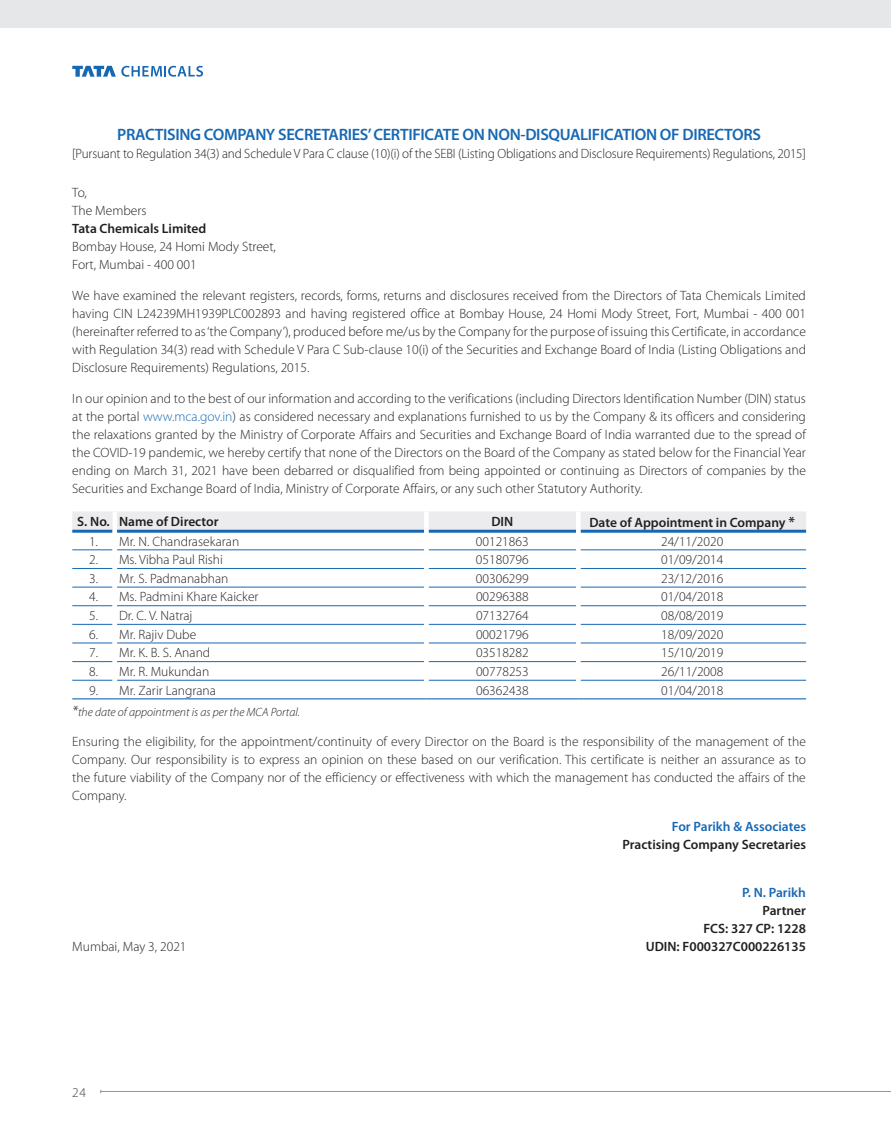
<style>
.page{position:relative;width:891px;height:1134px;background:#fff}
.page>*{position:absolute;margin:0;border:0;box-sizing:border-box;transform-origin:0 0}
.t1{font:600 16.5px "Myriad Pro";letter-spacing:-.02em;color:#1768b4}
.t2{font:300 13.5px/18px "Myriad Pro";color:#231f20;text-align:justify}
.t3{font:600 13.5px/18px "Myriad Pro";color:#231f20;text-align:right}
.t4{font:600 13.5px "Myriad Pro";color:#1768b4}
.t5{font:300 13.5px "Myriad Pro";color:#3e3e3f}
.t6{font:italic 300 12px "Myriad Pro";color:#231f20}
.s1{color:#1768b4}
.s2{font-size:15px}
</style>
<div class="page">
<hr style="left:101px;top:1091px;width:790px;height:1px;background:#939598">
<div style="left:0;top:0;width:891px;height:28px;background:#e6e7e9"></div>
<svg style="left:72px;top:66px;width:131px;height:11px"></svg>
<div style="left:72px;top:511px;width:734px;height:19px;background:#ececee"></div>
<hr style="left:72px;top:550px;width:41px;height:1px;background:#1768b4">
<hr style="left:117px;top:550px;width:307px;height:1px;background:#1768b4">
<hr style="left:429px;top:550px;width:147px;height:1px;background:#1768b4">
<hr style="left:581px;top:550px;width:225px;height:1px;background:#1768b4">
<hr style="left:72px;top:568px;width:41px;height:1px;background:#1768b4">
<hr style="left:117px;top:568px;width:307px;height:1px;background:#1768b4">
<hr style="left:429px;top:568px;width:147px;height:1px;background:#1768b4">
<hr style="left:581px;top:568px;width:225px;height:1px;background:#1768b4">
<hr style="left:72px;top:587px;width:41px;height:1px;background:#1768b4">
<hr style="left:117px;top:587px;width:307px;height:1px;background:#1768b4">
<hr style="left:429px;top:587px;width:147px;height:1px;background:#1768b4">
<hr style="left:581px;top:587px;width:225px;height:1px;background:#1768b4">
<hr style="left:72px;top:605px;width:41px;height:1px;background:#1768b4">
<hr style="left:117px;top:605px;width:307px;height:1px;background:#1768b4">
<hr style="left:429px;top:605px;width:147px;height:1px;background:#1768b4">
<hr style="left:581px;top:605px;width:225px;height:1px;background:#1768b4">
<hr style="left:72px;top:624px;width:41px;height:1px;background:#1768b4">
<hr style="left:117px;top:624px;width:307px;height:1px;background:#1768b4">
<hr style="left:429px;top:624px;width:147px;height:1px;background:#1768b4">
<hr style="left:581px;top:624px;width:225px;height:1px;background:#1768b4">
<hr style="left:72px;top:643px;width:41px;height:1px;background:#1768b4">
<hr style="left:117px;top:643px;width:307px;height:1px;background:#1768b4">
<hr style="left:429px;top:643px;width:147px;height:1px;background:#1768b4">
<hr style="left:581px;top:643px;width:225px;height:1px;background:#1768b4">
<hr style="left:72px;top:661px;width:41px;height:1px;background:#1768b4">
<hr style="left:117px;top:661px;width:307px;height:1px;background:#1768b4">
<hr style="left:429px;top:661px;width:147px;height:1px;background:#1768b4">
<hr style="left:581px;top:661px;width:225px;height:1px;background:#1768b4">
<hr style="left:72px;top:680px;width:41px;height:1px;background:#1768b4">
<hr style="left:117px;top:680px;width:307px;height:1px;background:#1768b4">
<hr style="left:429px;top:680px;width:147px;height:1px;background:#1768b4">
<hr style="left:581px;top:680px;width:225px;height:1px;background:#1768b4">
<hr style="left:72px;top:530px;width:41px;height:3px;background:#1768b4">
<hr style="left:117px;top:530px;width:307px;height:3px;background:#1768b4">
<hr style="left:429px;top:530px;width:147px;height:3px;background:#1768b4">
<hr style="left:581px;top:530px;width:225px;height:3px;background:#1768b4">
<hr style="left:113px;top:511px;width:4px;height:20px;background:#fff">
<div style="left:424px;top:511px;width:5px;height:20px;background:#fff"></div>
<div style="left:576px;top:511px;width:5px;height:20px;background:#fff"></div>
<hr style="left:72px;top:698px;width:43px;height:1px;background:#1768b4">
<hr style="left:115px;top:698px;width:311px;height:1px;background:#1768b4">
<hr style="left:426px;top:698px;width:152px;height:1px;background:#1768b4">
<hr style="left:578px;top:698px;width:228px;height:1px;background:#1768b4">
<p class="t1" style="left:117px;top:124px;width:645px">PRACTISING COMPANY SECRETARIES’ CERTIFICATE ON NON-DISQUALIFICATION OF DIRECTORS</p>
<p class="t2" style="left:72px;top:144px;width:735px">[Pursuant to Regulation 34(3) and Schedule V Para C clause (10)(i) of the SEBI (Listing Obligations and Disclosure Requirements) Regulations, 2015]</p>
<p class="t2" style="left:72px;top:184px;width:76px">To,<br>The Members</p>
<p class="t3" style="left:72px;top:219px;width:136px">Tata Chemicals Limited</p>
<p class="t2" style="left:72px;top:238px;width:205px">Bombay House, 24 Homi Mody Street,<br>Fort, Mumbai - 400 001</p>
<p class="t2" style="left:72px;top:286px;width:735px">We have examined the relevant registers, records, forms, returns and disclosures received from the Directors of Tata Chemicals Limited having CIN L24239MH1939PLC002893 and having registered office at Bombay House, 24 Homi Mody Street, Fort, Mumbai - 400 001 (hereinafter referred to as ‘the Company’), produced before me/us by the Company for the purpose of issuing this Certificate, in accordance with Regulation 34(3) read with Schedule V Para C Sub-clause 10(i) of the Securities and Exchange Board of India (Listing Obligations and Disclosure Requirements) Regulations, 2015.</p>
<p class="t2" style="left:72px;top:389px;width:735px">In our opinion and to the best of our information and according to the verifications (including Directors Identification Number (DIN) status at the portal <span class="s1">www.mca.gov.in</span>) as considered necessary and explanations furnished to us by the Company &amp; its officers and considering the relaxations granted by the Ministry of Corporate Affairs and Securities and Exchange Board of India warranted due to the spread of the COVID-19 pandemic, we hereby certify that none of the Directors on the Board of the Company as stated below for the Financial Year ending on March 31, 2021 have been debarred or disqualified from being appointed or continuing as Directors of companies by the Securities and Exchange Board of India, Ministry of Corporate Affairs, or any such other Statutory Authority.</p>
<p class="t3" style="left:77px;top:513px;width:143px">S. No. Name of Director</p>
<p class="t3" style="left:491px;top:513px;width:23px">DIN</p>
<p class="t3" style="left:589px;top:513px;width:207px">Date of Appointment in Company <span class="s2">*</span></p>
<p class="t2" style="left:89px;top:532px;width:152px">1. Mr. N. Chandrasekaran</p>
<p class="t2" style="left:476px;top:532px;width:54px">00121863</p>
<p class="t2" style="left:661px;top:532px;width:64px">24/11/2020</p>
<p class="t2" style="left:89px;top:551px;width:135px">2. Ms. Vibha Paul Rishi</p>
<p class="t2" style="left:476px;top:551px;width:54px">05180796</p>
<p class="t2" style="left:661px;top:551px;width:64px">01/09/2014</p>
<p class="t2" style="left:89px;top:569px;width:141px">3. Mr. S. Padmanabhan</p>
<p class="t2" style="left:476px;top:569px;width:54px">00306299</p>
<p class="t2" style="left:661px;top:569px;width:64px">23/12/2016</p>
<p class="t2" style="left:89px;top:588px;width:171px">4. Ms. Padmini Khare Kaicker</p>
<p class="t2" style="left:476px;top:588px;width:54px">00296388</p>
<p class="t2" style="left:661px;top:588px;width:64px">01/04/2018</p>
<p class="t2" style="left:89px;top:606px;width:105px">5. Dr. C. V. Natraj</p>
<p class="t2" style="left:476px;top:606px;width:54px">07132764</p>
<p class="t2" style="left:661px;top:606px;width:64px">08/08/2019</p>
<p class="t2" style="left:89px;top:625px;width:109px">6. Mr. Rajiv Dube</p>
<p class="t2" style="left:476px;top:625px;width:54px">00021796</p>
<p class="t2" style="left:661px;top:625px;width:64px">18/09/2020</p>
<p class="t2" style="left:89px;top:644px;width:123px">7. Mr. K. B. S. Anand</p>
<p class="t2" style="left:476px;top:644px;width:54px">03518282</p>
<p class="t2" style="left:661px;top:644px;width:64px">15/10/2019</p>
<p class="t2" style="left:89px;top:662px;width:122px">8. Mr. R. Mukundan</p>
<p class="t2" style="left:476px;top:662px;width:54px">00778253</p>
<p class="t2" style="left:661px;top:662px;width:64px">26/11/2008</p>
<p class="t2" style="left:89px;top:681px;width:128px">9. Mr. Zarir Langrana</p>
<p class="t2" style="left:476px;top:681px;width:54px">06362438</p>
<p class="t2" style="left:661px;top:681px;width:64px">01/04/2018</p>
<p class="t6" style="left:72px;top:704px;width:229px"><span class="s2">*</span>the date of appointment is as per the MCA Portal.</p>
<p class="t2" style="left:72px;top:733px;width:735px">Ensuring the eligibility, for the appointment/continuity of every Director on the Board is the responsibility of the management of the Company. Our responsibility is to express an opinion on these based on our verification. This certificate is neither an assurance as to the future viability of the Company nor of the efficiency or effectiveness with which the management has conducted the affairs of the Company.</p>
<p class="t4" style="left:672px;top:818px;width:136px">For Parikh &amp; Associates</p>
<p class="t3" style="left:622px;top:835px;width:185px">Practising Company Secretaries</p>
<p class="t4" style="left:742px;top:884px;width:65px">P. N. Parikh</p>
<p class="t3" style="left:703px;top:901px;width:104px">Partner<br>FCS: 327 CP: 1228</p>
<p class="t2" style="left:72px;top:937px;width:116px">Mumbai, May 3, 2021</p>
<p class="t3" style="left:646px;top:937px;width:162px">UDIN: F000327C000226135</p>
<p class="t5" style="left:72px;top:1084px;width:15px">24</p>
</div>
